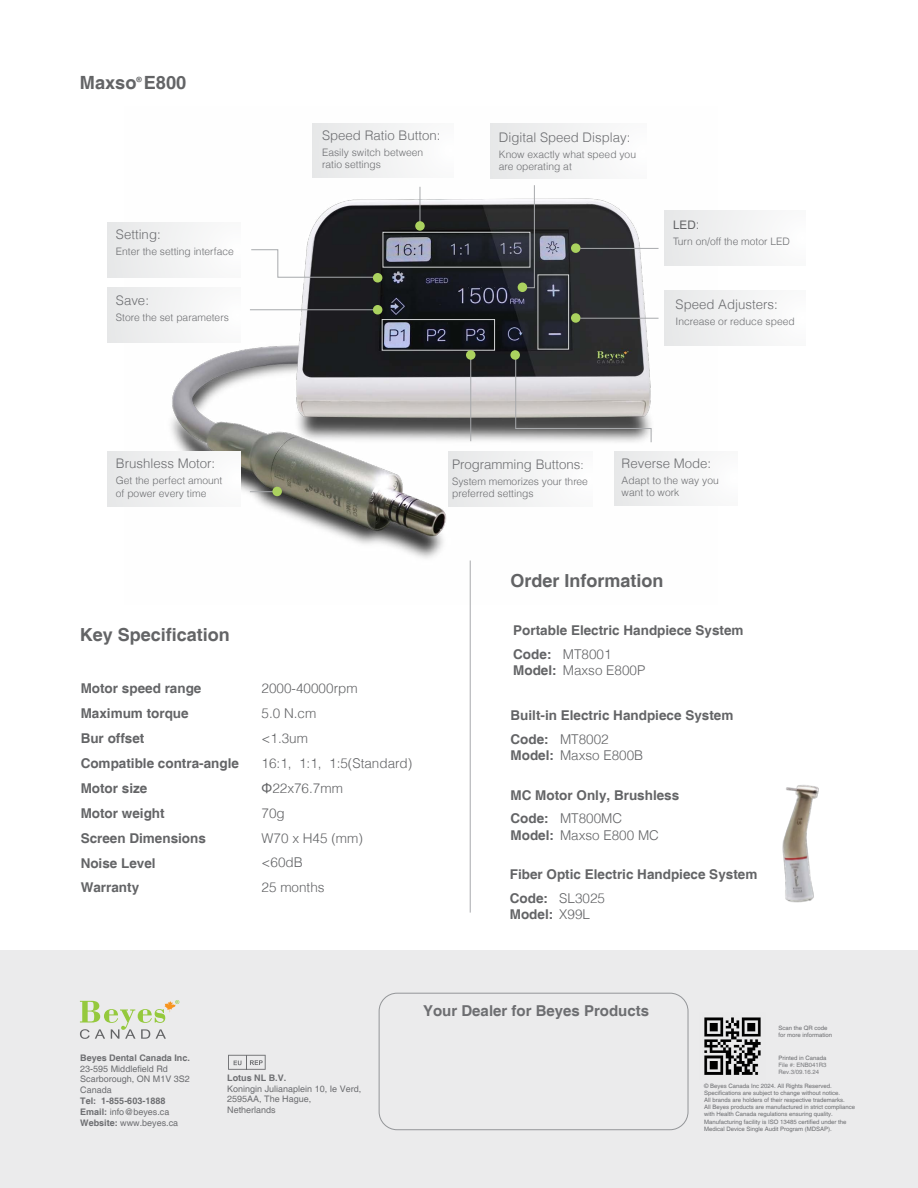
<style>
.page{position:relative;width:918px;height:1188px;background:#fff}
.page>*{position:absolute;margin:0;border:0;box-sizing:border-box;transform-origin:0 0}
.t1{font:700 18.15px "Helvetica";color:#636466}
.t2{font:700 18px "Helvetica";color:#636466}
.t3{font:700 15px "Helvetica";color:#6d6e71}
.t4{font:700 13.5px "Helvetica";color:#636466}
.t5{font:300 13.5px/16.2px "Helvetica LT";color:#636466}
.t6{font:300 13.2px "Helvetica LT";color:#6d6e71}
.t7{font:11.7px "Arial";color:#636466}
.t8{font:300 10.35px/12.3px "Helvetica LT";color:#6d6e71}
.t9{font:9px/10.8px "Helvetica";color:#6d6e71}
.t10{font:700 9px/10.8px "Helvetica";color:#6d6e71}
.t11{font:700 7.2px "Helvetica";color:#636466}
.t12{font:6px/7.2px "Helvetica";color:#6d6e71}
.t13{font:6px/7.2px "Helvetica";color:#77787b}
.s1{font-family:"Helvetica LT";font-weight:300;font-size:13.2px;color:#6d6e71}
.s2{font-family:"Arial";font-weight:400}
.s3{font-size:11.7px}
.s4{font-family:"Helvetica";font-weight:700}
.s5{font-family:"Helvetica LT";font-weight:300}
.s6{font-weight:400}
</style>
<div class="page">
<div style="left:0;top:951px;width:918px;height:237px;background:#ebebec"></div>
<img style="left:125px;top:123px;width:593px;height:482px">
<div style="left:491px;top:124px;width:155px;height:55px;background:#f1f2f2"></div>
<div style="left:665px;top:211px;width:141px;height:55px;background:#f1f2f2"></div>
<div style="left:108px;top:451px;width:132px;height:55px;background:#f1f2f2"></div>
<div style="left:108px;top:222px;width:132px;height:55px;background:#f1f2f2"></div>
<div style="left:108px;top:288px;width:132px;height:55px;background:#f1f2f2"></div>
<div style="left:448px;top:451px;width:144px;height:55px;background:#f1f2f2"></div>
<div style="left:615px;top:451px;width:122px;height:54px;background:#f1f2f2"></div>
<div style="left:313px;top:124px;width:140px;height:54px;background:#f1f2f2"></div>
<div style="left:665px;top:290px;width:141px;height:55px;background:#f1f2f2"></div>
<div style="left:383px;top:232px;width:147px;height:36px;border:1px solid #d1d3d4"></div>
<hr style="left:420px;top:187px;width:1px;height:41px;background:#a7a9ac">
<div style="left:415px;top:221px;width:10px;height:10px;background:#abd25f;border-radius:50%"></div>
<div style="left:571px;top:243px;width:10px;height:10px;background:#abd25f;border-radius:50%"></div>
<div style="left:571px;top:313px;width:10px;height:10px;background:#abd25f;border-radius:50%"></div>
<hr style="left:580px;top:248px;width:79px;height:1px;background:#a7a9ac">
<hr style="left:580px;top:318px;width:79px;height:1px;background:#a7a9ac">
<div style="left:538px;top:274px;width:31px;height:76px;border:1px solid #d1d3d4"></div>
<div style="left:382px;top:319px;width:113px;height:32px;border:1px solid #d1d3d4"></div>
<hr style="left:470px;top:356px;width:1px;height:85px;background:#a7a9ac">
<div style="left:466px;top:350px;width:10px;height:10px;background:#abd25f;border-radius:50%"></div>
<svg style="left:515px;top:355px;width:137px;height:88px"></svg>
<div style="left:510px;top:350px;width:10px;height:10px;background:#abd25f;border-radius:50%"></div>
<svg style="left:526px;top:184px;width:9px;height:104px"></svg>
<div style="left:518px;top:283px;width:9px;height:9px;background:#abd25f;border-radius:50%"></div>
<svg style="left:251px;top:249px;width:125px;height:29px"></svg>
<hr style="left:250px;top:309px;width:125px;height:1px;background:#a7a9ac">
<svg style="left:250px;top:491px;width:22px;height:1px"></svg>
<div style="left:373px;top:273px;width:9px;height:10px;background:#abd25f;border-radius:50%"></div>
<div style="left:373px;top:305px;width:9px;height:10px;background:#abd25f;border-radius:50%"></div>
<div style="left:272px;top:487px;width:10px;height:9px;background:#abd25f;border-radius:50%"></div>
<hr style="left:470px;top:561px;width:1px;height:352px;background:#a7a9ac">
<img style="left:782px;top:785px;width:37px;height:118px">
<svg style="left:80px;top:1000px;width:99px;height:39px"></svg>
<div style="left:379px;top:993px;width:309px;height:137px;border:1px solid #939598;border-radius:18px"></div>
<svg style="left:228px;top:1055px;width:38px;height:15px"></svg>
<img style="left:704px;top:1017px;width:57px;height:58px">
<h1 class="t1" style="left:80px;top:72px;width:108px">Maxso E800</h1>
<p class="t11" style="left:137px;top:75px;width:7px">®</p>
<h3 class="t6" style="left:116px;top:226px;width:46px">Setting:</h3>
<h3 class="t8" style="left:116px;top:245px;width:119px">Enter the setting interface</h3>
<h3 class="t6" style="left:116px;top:292px;width:35px">Save:</h3>
<h3 class="t8" style="left:116px;top:311px;width:114px">Store the set parameters</h3>
<h3 class="t6" style="left:322px;top:127px;width:120px">Speed Ratio Button:</h3>
<h3 class="t8" style="left:322px;top:146px;width:103px">Easily switch between ratio settings</h3>
<h3 class="t6" style="left:499px;top:129px;width:133px">Digital Speed Display:</h3>
<h3 class="t8" style="left:499px;top:148px;width:139px">Know exactly what speed you are operating at</h3>
<h3 class="t7" style="left:673px;top:217px;width:28px">LED<span class="s1">:</span></h3>
<h3 class="t8" style="left:673px;top:235px;width:118px">Turn on/off the motor LED</h3>
<h3 class="t6" style="left:676px;top:296px;width:104px">Speed Adjusters:</h3>
<h3 class="t8" style="left:676px;top:315px;width:121px">Increase or reduce speed</h3>
<h3 class="t6" style="left:116px;top:455px;width:101px">Brushless Motor:</h3>
<h3 class="t8" style="left:116px;top:474px;width:108px">Get the perfect amount of power every time</h3>
<h2 class="t2" style="left:80px;top:623px;width:152px">Key Specification</h2>
<h3 class="t4" style="left:81px;top:680px;width:122px">Motor speed range</h3>
<h3 class="t5" style="left:262px;top:680px;width:98px">2000-40000rpm</h3>
<h3 class="t4" style="left:81px;top:705px;width:110px">Maximum torque</h3>
<h3 class="t5" style="left:262px;top:705px;width:56px">5.0 N.cm</h3>
<h3 class="t4" style="left:81px;top:730px;width:65px">Bur offset</h3>
<h3 class="t5" style="left:262px;top:730px;width:48px">&lt;1.3um</h3>
<h3 class="t4" style="left:81px;top:755px;width:160px">Compatible contra-angle</h3>
<h3 class="t5" style="left:262px;top:755px;width:152px">16:1, 1:1, 1:5(Standard)</h3>
<h3 class="t4" style="left:81px;top:780px;width:68px">Motor size</h3>
<h3 class="t5" style="left:262px;top:780px;width:83px"><span class="s2">Φ</span>22x76.7mm</h3>
<h3 class="t4" style="left:81px;top:805px;width:85px">Motor weight</h3>
<h3 class="t5" style="left:262px;top:805px;width:25px">70g</h3>
<h3 class="t4" style="left:81px;top:830px;width:127px">Screen Dimensions</h3>
<h3 class="t5" style="left:262px;top:829px;width:103px">W70 x H45 (mm)</h3>
<h3 class="t4" style="left:81px;top:855px;width:77px">Noise Level</h3>
<h3 class="t5" style="left:262px;top:854px;width:43px">&lt;60dB</h3>
<h3 class="t4" style="left:81px;top:879px;width:60px">Warranty</h3>
<h3 class="t5" style="left:262px;top:879px;width:65px">25 months</h3>
<h3 class="t6" style="left:452px;top:456px;width:133px">Programming Buttons<span class="s3">:</span></h3>
<h3 class="t8" style="left:452px;top:475px;width:137px">System memorizes your three preferred settings</h3>
<h3 class="t6" style="left:622px;top:455px;width:91px">Reverse Mode:</h3>
<h3 class="t8" style="left:622px;top:474px;width:99px">Adapt to the way you want to work</h3>
<h2 class="t2" style="left:511px;top:569px;width:155px">Order Information</h2>
<h3 class="t4" style="left:513px;top:622px;width:232px">Portable Electric Handpiece System</h3>
<h3 class="t5" style="left:513px;top:646px;width:134px"><span class="s4">Code:</span> MT8001<br><span class="s4">Model:</span> Maxso E800P</h3>
<h3 class="t4" style="left:511px;top:707px;width:224px">Built-in Electric Handpiece System</h3>
<h3 class="t5" style="left:511px;top:730px;width:134px"><span class="s4">Code:</span> MT8002<br><span class="s4">Model:</span> Maxso E800B</h3>
<h3 class="t4" style="left:511px;top:787px;width:170px">MC Motor Only, Brushless</h3>
<h3 class="t5" style="left:511px;top:810px;width:150px"><span class="s4">Code:</span> MT800MC<br><span class="s4">Model:</span> Maxso E800 MC</h3>
<h3 class="t4" style="left:510px;top:866px;width:249px">Fiber Optic Electric Handpiece System</h3>
<h3 class="t5" style="left:510px;top:890px;width:97px"><span class="s4">Code:</span> SL3025</h3>
<h3 class="t4" style="left:510px;top:906px;width:82px">Model: <span class="s5">X99L</span></h3>
<h3 class="t10" style="left:80px;top:1053px;width:111px">Beyes Dental Canada Inc.</h3>
<h3 class="t9" style="left:80px;top:1063px;width:111px">23-595 Middlefield Rd<br>Scarborough, ON M1V 3S2<br>Canada</h3>
<h3 class="t10" style="left:80px;top:1096px;width:100px">Tel: 1-855-603-1888<br>Email: <span class="s6">info@beyes.ca<br></span>Website: <span class="s6">www.beyes.ca</span></h3>
<h3 class="t10" style="left:227px;top:1073px;width:61px">Lotus NL B.V.</h3>
<h3 class="t9" style="left:227px;top:1083px;width:136px">Koningin Julianaplein 10, Ie Verd,<br>2595AA, The Hague,<br>Netherlands</h3>
<h3 class="t3" style="left:423px;top:1002px;width:227px">Your Dealer for Beyes Products</h3>
<p class="t12" style="left:779px;top:1025px;width:55px">Scan the QR code for more information</p>
<p class="t12" style="left:779px;top:1054px;width:50px">Printed in Canada</p>
<p class="t13" style="left:779px;top:1061px;width:50px">File #: ENB041R3<br>Rev.3/09.16.24</p>
<p class="t12" style="left:704px;top:1082px;width:153px">© Beyes Canada Inc 2024. All Rights Reserved.<br>Specifications are subject to change without notice.<br>All brands are holders of their respective trademarks.<br>All Beyes products are manufactured in strict compliance with Health Canada regulations ensuring quality.<br>Manufacturing facility is ISO 13485 certified under the Medical Device Single Audit Program (MDSAP).</p>
</div>
